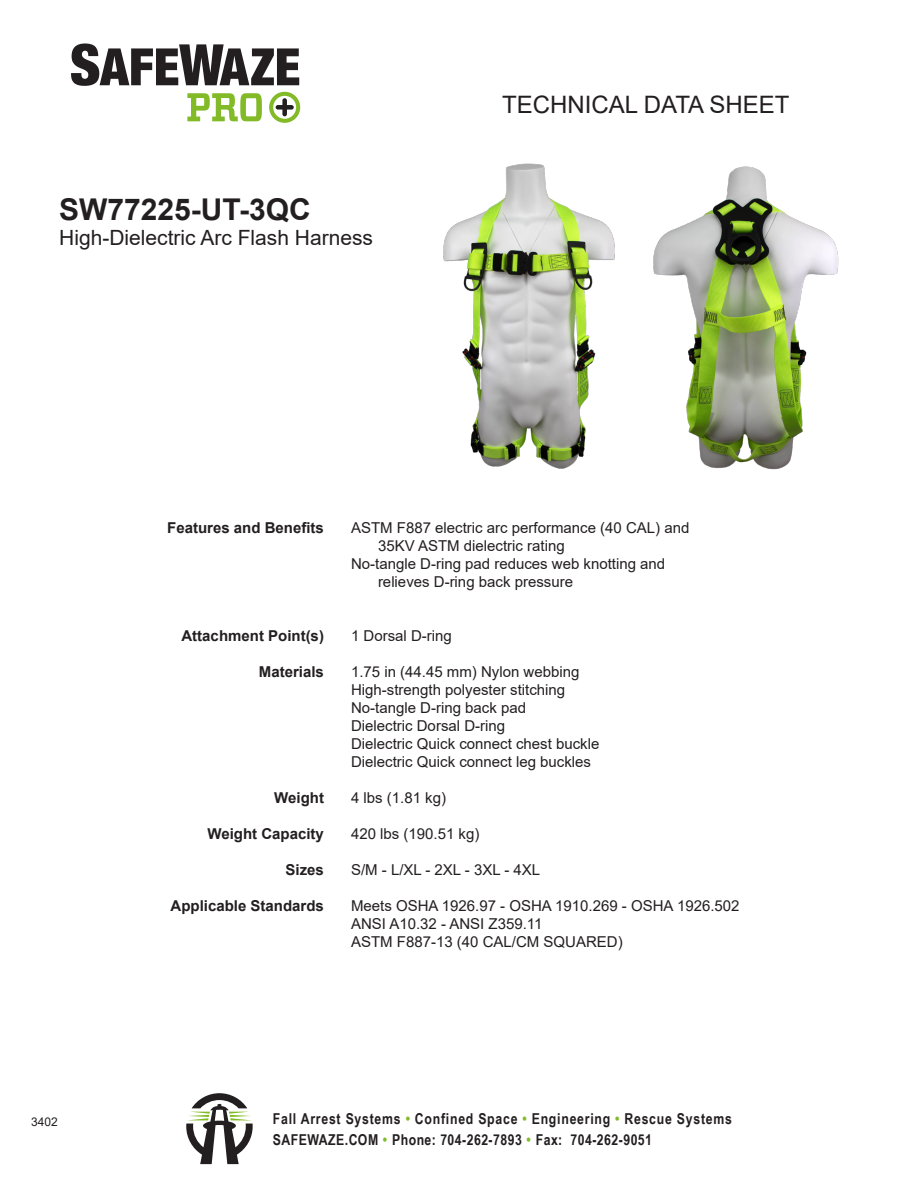
<style>
.page{position:relative;width:918px;height:1188px;background:#fff}
.page>*{position:absolute;margin:0;border:0;box-sizing:border-box;transform-origin:0 0}
.t1{font:700 30px "Arial";color:#231f20}
.t2{font:24px "Arial";color:#231f20}
.t3{font:21px "Arial";color:#231f20}
.t4{font:15px/18px "Arial";color:#231f20}
.t5{font:700 15px/21px "Arial Narrow";letter-spacing:.05em;color:#231f20}
.t6{font:700 15px "Arial";color:#231f20}
.t7{font:12px "Arial";color:#231f20}
.s1{color:#82bb27}
</style>
<div class="page">
<svg style="left:269px;top:92px;width:31px;height:31px"></svg>
<svg style="left:71px;top:44px;width:228px;height:42px"></svg>
<svg style="left:187px;top:93px;width:75px;height:28px"></svg>
<svg style="left:186px;top:1093px;width:67px;height:71px"></svg>
<img style="left:443px;top:163px;width:172px;height:306px">
<img style="left:653px;top:166px;width:186px;height:304px">
<p class="t1" style="left:59px;top:188px;width:253px">SW77225-UT-3QC</p>
<p class="t3" style="left:59px;top:223px;width:315px">High-Dielectric Arc Flash Harness</p>
<h2 class="t2" style="left:502px;top:88px;width:289px">TECHNICAL DATA SHEET</h2>
<p class="t7" style="left:31px;top:1114px;width:28px">3402</p>
<p class="t6" style="left:167px;top:517px;width:158px">Features and Benefits</p>
<p class="t6" style="left:182px;top:625px;width:144px">Attachment Point(s)</p>
<p class="t6" style="left:259px;top:661px;width:67px">Materials</p>
<p class="t6" style="left:274px;top:787px;width:51px">Weight</p>
<p class="t6" style="left:208px;top:823px;width:118px">Weight Capacity</p>
<p class="t6" style="left:286px;top:859px;width:40px">Sizes</p>
<p class="t6" style="left:171px;top:895px;width:155px">Applicable Standards</p>
<p class="t4" style="left:378px;top:519px;width:313px;text-indent:-27px">ASTM F887 electric arc performance (40 CAL) and<br>35KV ASTM dielectric rating</p>
<p class="t4" style="left:378px;top:555px;width:289px;text-indent:-27px">No-tangle D-ring pad reduces web knotting and relieves D-ring back pressure</p>
<p class="t4" style="left:351px;top:627px;width:102px">1 Dorsal D-ring</p>
<p class="t4" style="left:351px;top:663px;width:230px">1.75 in (44.45 mm) Nylon webbing</p>
<p class="t4" style="left:351px;top:681px;width:216px">High-strength polyester stitching</p>
<p class="t4" style="left:351px;top:699px;width:177px">No-tangle D-ring back pad</p>
<p class="t4" style="left:351px;top:717px;width:156px">Dielectric Dorsal D-ring</p>
<p class="t4" style="left:351px;top:735px;width:250px">Dielectric Quick connect chest buckle</p>
<p class="t4" style="left:351px;top:753px;width:242px">Dielectric Quick connect leg buckles</p>
<p class="t4" style="left:351px;top:789px;width:97px">4 lbs (1.81 kg)</p>
<p class="t4" style="left:351px;top:825px;width:130px">420 lbs (190.51 kg)</p>
<p class="t4" style="left:351px;top:861px;width:191px">S/M - L/XL - 2XL - 3XL - 4XL</p>
<p class="t4" style="left:351px;top:897px;width:390px">Meets OSHA 1926.97 - OSHA 1910.269 - OSHA 1926.502</p>
<p class="t4" style="left:351px;top:915px;width:193px">ANSI A10.32 - ANSI Z359.11</p>
<p class="t4" style="left:351px;top:933px;width:273px">ASTM F887-13 (40 CAL/CM SQUARED)</p>
<p class="t5" style="left:273px;top:1108px;width:461px">Fall Arrest Systems <span class="s1">•</span> Confined Space <span class="s1">•</span> Engineering <span class="s1">•</span> Rescue Systems<br>SAFEWAZE.COM <span class="s1">•</span> Phone: 704-262-7893 <span class="s1">•</span> Fax: 704-262-9051</p>
</div>
